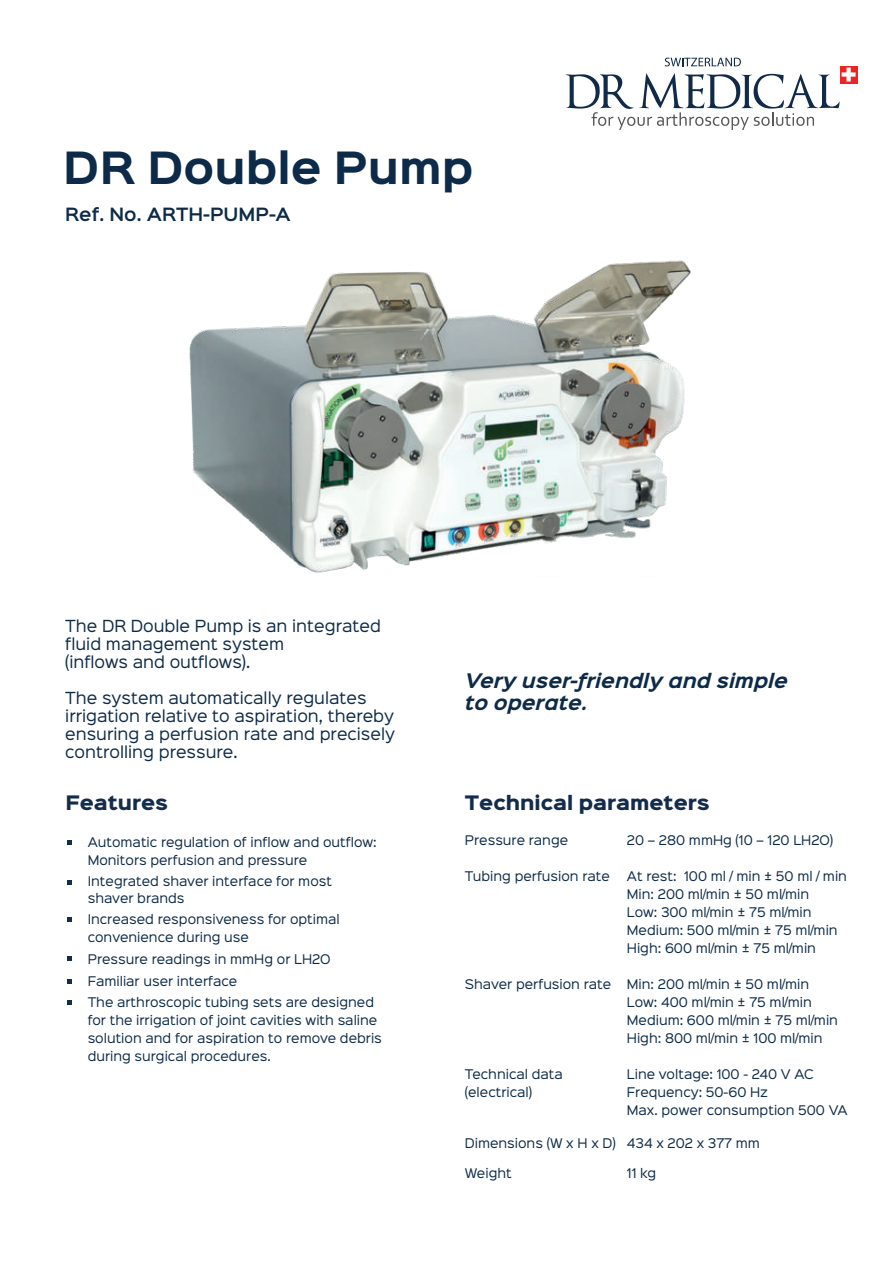
<style>
.page{position:relative;width:893px;height:1263px;background:#fff}
.page>*{position:absolute;margin:0;border:0;box-sizing:border-box;transform-origin:0 0}
.t1{font:700 40.05px "Sinkin Sans 700";color:#0d2b49}
.t2{font:italic 700 18px/21.8px "Sinkin Sans 700";color:#0d2b49}
.t3{font:900 18px "Sinkin Sans 800";color:#142c4b}
.t4{font:600 16.5px "Sinkin Sans 600";color:#0d2b49}
.t5{font:15px/18px "Sinkin Sans 400";color:#0d2b49}
.t6{font:12px/18px "Sinkin Sans 400";color:#0d2b49}
</style>
<div class="page">
<svg style="left:67px;top:840px;width:4px;height:5px"></svg>
<svg style="left:67px;top:917px;width:4px;height:4px"></svg>
<svg style="left:67px;top:956px;width:4px;height:5px"></svg>
<svg style="left:67px;top:979px;width:4px;height:5px"></svg>
<svg style="left:67px;top:1000px;width:4px;height:5px"></svg>
<svg style="left:67px;top:880px;width:4px;height:4px"></svg>
<svg style="left:855px;top:66px;width:3px;height:18px"></svg>
<svg style="left:566px;top:58px;width:289px;height:72px"></svg>
<img style="left:189px;top:260px;width:502px;height:313px">
<h1 class="t1" style="left:64px;top:147px;width:411px">DR Double Pump</h1>
<h3 class="t4" style="left:65px;top:199px;width:227px">Ref. No. ARTH-PUMP-A</h3>
<p class="t5" style="left:65px;top:615px;width:317px">The DR Double Pump is an integrated fluid management system<br>(inflows and outflows).</p>
<p class="t5" style="left:65px;top:687px;width:331px">The system automatically regulates irrigation relative to aspiration, thereby ensuring a perfusion rate and precisely controlling pressure.</p>
<h2 class="t3" style="left:65px;top:793px;width:104px">Features</h2>
<p class="t6" style="left:88px;top:832px;width:291px">Automatic regulation of inflow and outflow:<br>Monitors perfusion and pressure</p>
<p class="t6" style="left:88px;top:872px;width:246px;line-height:16.5px">Integrated shaver interface for most shaver brands</p>
<p class="t6" style="left:88px;top:909px;width:254px">Increased responsiveness for optimal convenience during use</p>
<p class="t6" style="left:88px;top:947px;width:288px;line-height:21.9px">Pressure readings in mmHg or LH2O<br>Familiar user interface<br>The arthroscopic tubing sets are designed</p>
<p class="t6" style="left:88px;top:1010px;width:296px">for the irrigation of joint cavities with saline solution and for aspiration to remove debris during surgical procedures.</p>
<h2 class="t2" style="left:465px;top:671px;width:324px">Very user-friendly and simple to operate.</h2>
<h2 class="t3" style="left:465px;top:793px;width:246px">Technical parameters</h2>
<p class="t6" style="left:465px;top:830px;width:105px">Pressure range</p>
<p class="t6" style="left:627px;top:830px;width:208px">20 – 280 mmHg (10 – 120 LH2O)</p>
<p class="t6" style="left:465px;top:866px;width:147px">Tubing perfusion rate</p>
<p class="t6" style="left:627px;top:866px;width:222px">At rest: 100 ml / min ± 50 ml / min<br>Min: 200 ml/min ± 50 ml/min<br>Low: 300 ml/min ± 75 ml/min<br>Medium: 500 ml/min ± 75 ml/min<br>High: 600 ml/min ± 75 ml/min</p>
<p class="t6" style="left:465px;top:974px;width:148px">Shaver perfusion rate</p>
<p class="t6" style="left:627px;top:974px;width:213px">Min: 200 ml/min ± 50 ml/min<br>Low: 400 ml/min ± 75 ml/min<br>Medium: 600 ml/min ± 75 ml/min<br>High: 800 ml/min ± 100 ml/min</p>
<p class="t6" style="left:465px;top:1064px;width:99px">Technical data</p>
<p class="t6" style="left:627px;top:1064px;width:188px">Line voltage: 100 - 240 V AC</p>
<p class="t6" style="left:465px;top:1082px;width:69px">(electrical)</p>
<p class="t6" style="left:627px;top:1082px;width:222px">Frequency: 50-60 Hz<br>Max. power consumption 500 VA</p>
<p class="t6" style="left:465px;top:1133px;width:297px">Dimensions (W x H x D) 434 x 202 x 377 mm</p>
<p class="t6" style="left:465px;top:1163px;width:48px">Weight</p>
<p class="t6" style="left:627px;top:1163px;width:31px">11 kg</p>
</div>
